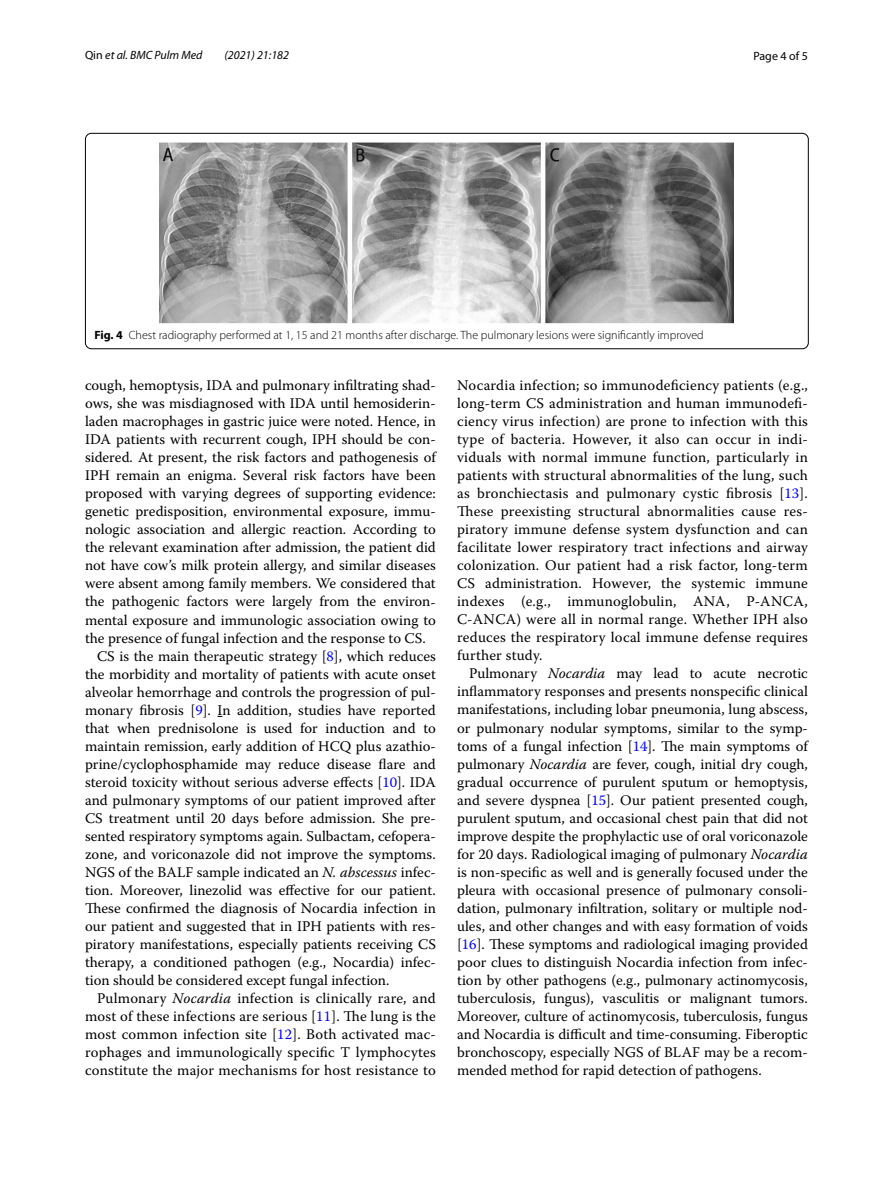
<style>
.page{position:relative;width:893px;height:1187px;background:#fff}
.page>*{position:absolute;margin:0;border:0;box-sizing:border-box;transform-origin:0 0}
.t1{font:14.7px/18px "Warnock Pro";color:#000;text-align:justify}
.t2{font:300 12px "Myriad Pro";color:#000}
.t3{font:italic 12px "Myriad Pro";color:#000}
.t4{font:12px "Myriad Pro";color:#000}
.s1{font-style:normal}
.s2{font-weight:700}
.s3{color:#00f}
.s4{font-style:italic}
</style>
<div class="page">
<img style="left:160px;top:142px;width:574px;height:181px">
<div style="left:85px;top:133px;width:723px;height:216px;border:1px solid #000;border-radius:6px"></div>
<p class="t3" style="left:85px;top:48px;width:119px"><span class="s1">Qin</span> et al. BMC Pulm Med</p>
<p class="t3" style="left:224px;top:48px;width:66px">(2021) 21:182</p>
<p class="t4" style="left:753px;top:48px;width:56px">Page 4 of 5</p>
<p class="t2" style="left:94px;top:328px;width:611px"><span class="s2">Fig. 4</span> Chest radiography performed at 1, 15 and 21 months after discharge. The pulmonary lesions were significantly improved</p>
<p class="t1" style="left:85px;top:376px;width:352px">cough, hemoptysis, IDA and pulmonary infiltrating shad-</p>
<p class="t1" style="left:85px;top:394px;width:352px">ows, she was misdiagnosed with IDA until hemosiderin-</p>
<p class="t1" style="left:85px;top:412px;width:352px">laden macrophages in gastric juice were noted. Hence, in</p>
<p class="t1" style="left:85px;top:430px;width:352px">IDA patients with recurrent cough, IPH should be con-</p>
<p class="t1" style="left:85px;top:448px;width:352px">sidered. At present, the risk factors and pathogenesis of</p>
<p class="t1" style="left:85px;top:466px;width:352px">IPH remain an enigma. Several risk factors have been</p>
<p class="t1" style="left:85px;top:484px;width:352px">proposed with varying degrees of supporting evidence:</p>
<p class="t1" style="left:85px;top:502px;width:352px">genetic predisposition, environmental exposure, immu-</p>
<p class="t1" style="left:85px;top:520px;width:352px">nologic association and allergic reaction. According to</p>
<p class="t1" style="left:85px;top:538px;width:352px">the relevant examination after admission, the patient did</p>
<p class="t1" style="left:85px;top:556px;width:352px">not have cow’s milk protein allergy, and similar diseases</p>
<p class="t1" style="left:85px;top:574px;width:352px">were absent among family members. We considered that</p>
<p class="t1" style="left:85px;top:592px;width:352px">the pathogenic factors were largely from the environ-</p>
<p class="t1" style="left:85px;top:610px;width:352px">mental exposure and immunologic association owing to</p>
<p class="t1" style="left:85px;top:628px;width:342px">the presence of fungal infection and the response to CS.</p>
<p class="t1" style="left:97px;top:646px;width:340px">CS is the main therapeutic strategy [<span class="s3">8</span>], which reduces</p>
<p class="t1" style="left:85px;top:664px;width:352px">the morbidity and mortality of patients with acute onset</p>
<p class="t1" style="left:85px;top:682px;width:352px">alveolar hemorrhage and controls the progression of pul-</p>
<p class="t1" style="left:85px;top:700px;width:352px">monary fibrosis [<span class="s3">9</span>]. In addition, studies have reported</p>
<p class="t1" style="left:85px;top:718px;width:352px">that when prednisolone is used for induction and to</p>
<p class="t1" style="left:85px;top:736px;width:352px">maintain remission, early addition of HCQ plus azathio-</p>
<p class="t1" style="left:85px;top:754px;width:352px">prine/cyclophosphamide may reduce disease flare and</p>
<p class="t1" style="left:85px;top:772px;width:352px">steroid toxicity without serious adverse effects [<span class="s3">10</span>]. IDA</p>
<p class="t1" style="left:85px;top:790px;width:352px">and pulmonary symptoms of our patient improved after</p>
<p class="t1" style="left:85px;top:808px;width:352px">CS treatment until 20 days before admission. She pre-</p>
<p class="t1" style="left:85px;top:826px;width:352px">sented respiratory symptoms again. Sulbactam, cefopera-</p>
<p class="t1" style="left:85px;top:844px;width:352px">zone, and voriconazole did not improve the symptoms.</p>
<p class="t1" style="left:85px;top:862px;width:352px">NGS of the BALF sample indicated an <span class="s4">N. abscessus</span> infec-</p>
<p class="t1" style="left:85px;top:880px;width:352px">tion. Moreover, linezolid was effective for our patient.</p>
<p class="t1" style="left:85px;top:898px;width:352px">These confirmed the diagnosis of Nocardia infection in</p>
<p class="t1" style="left:85px;top:916px;width:352px">our patient and suggested that in IPH patients with res-</p>
<p class="t1" style="left:85px;top:934px;width:352px">piratory manifestations, especially patients receiving CS</p>
<p class="t1" style="left:85px;top:952px;width:352px">therapy, a conditioned pathogen (e.g., Nocardia) infec-</p>
<p class="t1" style="left:85px;top:970px;width:306px">tion should be considered except fungal infection.</p>
<p class="t1" style="left:97px;top:988px;width:340px">Pulmonary <span class="s4">Nocardia</span> infection is clinically rare, and</p>
<p class="t1" style="left:85px;top:1006px;width:352px">most of these infections are serious [<span class="s3">11</span>]. The lung is the</p>
<p class="t1" style="left:85px;top:1024px;width:352px">most common infection site [<span class="s3">12</span>]. Both activated mac-</p>
<p class="t1" style="left:85px;top:1042px;width:352px">rophages and immunologically specific T lymphocytes</p>
<p class="t1" style="left:85px;top:1060px;width:352px">constitute the major mechanisms for host resistance to</p>
<p class="t1" style="left:457px;top:376px;width:352px">Nocardia infection; so immunodeficiency patients (e.g., long-term CS administration and human immunodefi&shy;ciency virus infection) are prone to infection with this type of bacteria. However, it also can occur in indi&shy;viduals with normal immune function, particularly in patients with structural abnormalities of the lung, such as bronchiectasis and pulmonary cystic fibrosis [<span class="s3">13</span>].<br>These preexisting structural abnormalities cause res&shy;piratory immune defense system dysfunction and can facilitate lower respiratory tract infections and airway colonization. Our patient had a risk factor, long-term CS administration. However, the systemic immune indexes (e.g., immunoglobulin, ANA, P-ANCA, C-ANCA) were all in normal range. Whether IPH also reduces the respiratory local immune defense requires further study.</p>
<p class="t1" style="left:457px;top:664px;width:352px;text-indent:12px">Pulmonary <span class="s4">Nocardia</span> may lead to acute necrotic inflammatory responses and presents nonspecific clinical manifestations, including lobar pneumonia, lung abscess, or pulmonary nodular symptoms, similar to the symp&shy;toms of a fungal infection [<span class="s3">14</span>]. The main symptoms of pulmonary <span class="s4">Nocardia</span> are fever, cough, initial dry cough, gradual occurrence of purulent sputum or hemoptysis, and severe dyspnea [<span class="s3">15</span>]. Our patient presented cough, purulent sputum, and occasional chest pain that did not improve despite the prophylactic use of oral voriconazole for 20 days. Radiological imaging of pulmonary <span class="s4">Nocardia </span>is non-specific as well and is generally focused under the pleura with occasional presence of pulmonary consoli&shy;dation, pulmonary infiltration, solitary or multiple nod&shy;ules, and other changes and with easy formation of voids [<span class="s3">16</span>]. These symptoms and radiological imaging provided poor clues to distinguish Nocardia infection from infec&shy;tion by other pathogens (e.g., pulmonary actinomycosis, tuberculosis, fungus), vasculitis or malignant tumors.<br>Moreover, culture of actinomycosis, tuberculosis, fungus and Nocardia is difficult and time-consuming. Fiberoptic bronchoscopy, especially NGS of BLAF may be a recom&shy;mended method for rapid detection of pathogens.</p>
</div>
